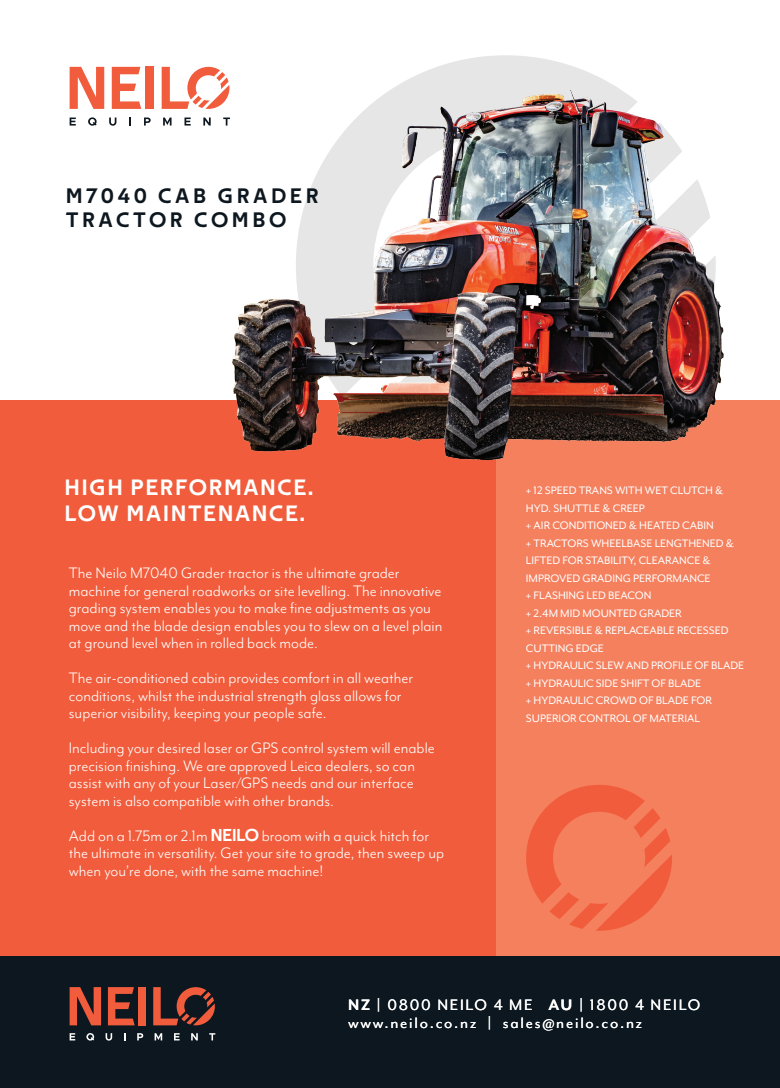
<style>
.page{position:relative;width:780px;height:1088px;background:#fff}
.page>*{position:absolute;margin:0;border:0;box-sizing:border-box;transform-origin:0 0}
.t1{font:22.5px/26.2px "Techna Sans";letter-spacing:.1em;color:#fff}
.t2{font:21.25px/23.8px "Techna Sans";letter-spacing:.2em;color:#0d171f}
.t3{font:17.5px/17.5px "Mr Eaves Mod OT";color:#fff}
.t4{font:17.5px/18.8px "Mr Eaves Mod OT";letter-spacing:.1em;color:#fff}
.t5{font:12.5px/17.5px "Mr Eaves Mod OT";color:#fff}
.s1{font-family:"Techna Sans"}
.s2{font-weight:700}
</style>
<div class="page">
<svg style="left:391px;top:55px;width:230px;height:35px;fill:#e6e6e6"></svg>
<div style="left:0;top:400px;width:780px;height:579px;background:#f15d3c"></div>
<div style="left:497px;top:400px;width:283px;height:570px;background:#f4805e"></div>
<div style="left:0;top:956px;width:780px;height:132px;background:#0d171f"></div>
<svg style="left:162px;top:67px;width:67px;height:42px"></svg>
<svg style="left:70px;top:67px;width:34px;height:42px"></svg>
<svg style="left:112px;top:67px;width:29px;height:42px"></svg>
<div style="left:146px;top:67px;width:8px;height:42px;background:#f15d3c"></div>
<svg style="left:70px;top:118px;width:6px;height:8px"></svg>
<svg style="left:88px;top:117px;width:9px;height:9px"></svg>
<svg style="left:109px;top:118px;width:7px;height:8px"></svg>
<svg style="left:129px;top:118px;width:2px;height:8px"></svg>
<svg style="left:144px;top:118px;width:7px;height:8px"></svg>
<svg style="left:163px;top:118px;width:8px;height:8px"></svg>
<svg style="left:184px;top:118px;width:7px;height:8px"></svg>
<svg style="left:203px;top:118px;width:8px;height:8px"></svg>
<svg style="left:223px;top:118px;width:7px;height:8px"></svg>
<svg style="left:153px;top:987px;width:62px;height:38px"></svg>
<svg style="left:70px;top:987px;width:31px;height:38px"></svg>
<svg style="left:108px;top:987px;width:27px;height:38px"></svg>
<div style="left:139px;top:987px;width:7px;height:38px;background:#f15d3c"></div>
<svg style="left:70px;top:1033px;width:5px;height:7px"></svg>
<svg style="left:86px;top:1033px;width:8px;height:7px"></svg>
<svg style="left:106px;top:1033px;width:6px;height:7px"></svg>
<svg style="left:137px;top:1033px;width:6px;height:7px"></svg>
<svg style="left:155px;top:1033px;width:7px;height:7px"></svg>
<svg style="left:174px;top:1033px;width:6px;height:7px"></svg>
<svg style="left:191px;top:1033px;width:7px;height:7px"></svg>
<svg style="left:209px;top:1033px;width:6px;height:7px"></svg>
<img style="left:232px;top:90px;width:491px;height:370px">
<svg style="left:526px;top:785px;width:146px;height:146px"></svg>
<p class="t2" style="left:66px;top:184px;width:254px">M7040 CAB GRADER<br>TRACTOR COMBO</p>
<p class="t1" style="left:65px;top:474px;width:250px">HIGH PERFORMANCE.<br>LOW MAINTENANCE.</p>
<p class="t3" style="left:69px;top:564px;width:375px">The Neilo M7040 Grader tractor is the ultimate grader machine for general roadworks or site levelling. The innovative grading system enables you to make fine adjustments as you move and the blade design enables you to slew on a level plain at ground level when in rolled back mode.</p>
<p class="t3" style="left:69px;top:669px;width:346px">The air-conditioned cabin provides comfort in all weather conditions, whilst the industrial strength glass allows for superior visibility, keeping your people safe.</p>
<p class="t3" style="left:69px;top:739px;width:367px">Including your desired laser or GPS control system will enable precision finishing. We are approved Leica dealers, so can assist with any of your Laser/GPS needs and our interface system is also compatible with other brands.</p>
<p class="t3" style="left:69px;top:827px;width:377px">Add on a 1.75m or 2.1m <span class="s1">NEILO</span> broom with a quick hitch for the ultimate in versatility. Get your site to grade, then sweep up when you’re done, with the same machine!</p>
<p class="t5" style="left:526px;top:482px;width:220px">+ 12 SPEED TRANS WITH WET CLUTCH &amp;<br>HYD. SHUTTLE &amp; CREEP<br>+ AIR CONDITIONED &amp; HEATED CABIN<br>+ TRACTORS WHEELBASE LENGTHENED &amp;<br>LIFTED FOR STABILITY, CLEARANCE &amp;<br>IMPROVED GRADING PERFORMANCE<br>+ FLASHING LED BEACON<br>+ 2.4M MID MOUNTED GRADER<br>+ REVERSIBLE &amp; REPLACEABLE RECESSED<br>CUTTING EDGE<br>+ HYDRAULIC SLEW AND PROFILE OF BLADE + HYDRAULIC SIDE SHIFT OF BLADE<br>+ HYDRAULIC CROWD OF BLADE FOR<br>SUPERIOR CONTROL OF MATERIAL</p>
<p class="t4" style="left:348px;top:995px;width:354px"><span class="s2">NZ |</span> 0800 NEILO 4 ME <span class="s2">AU |</span> 1800 4 NEILO www.neilo.co.nz | sales@neilo.co.nz</p>
</div>
